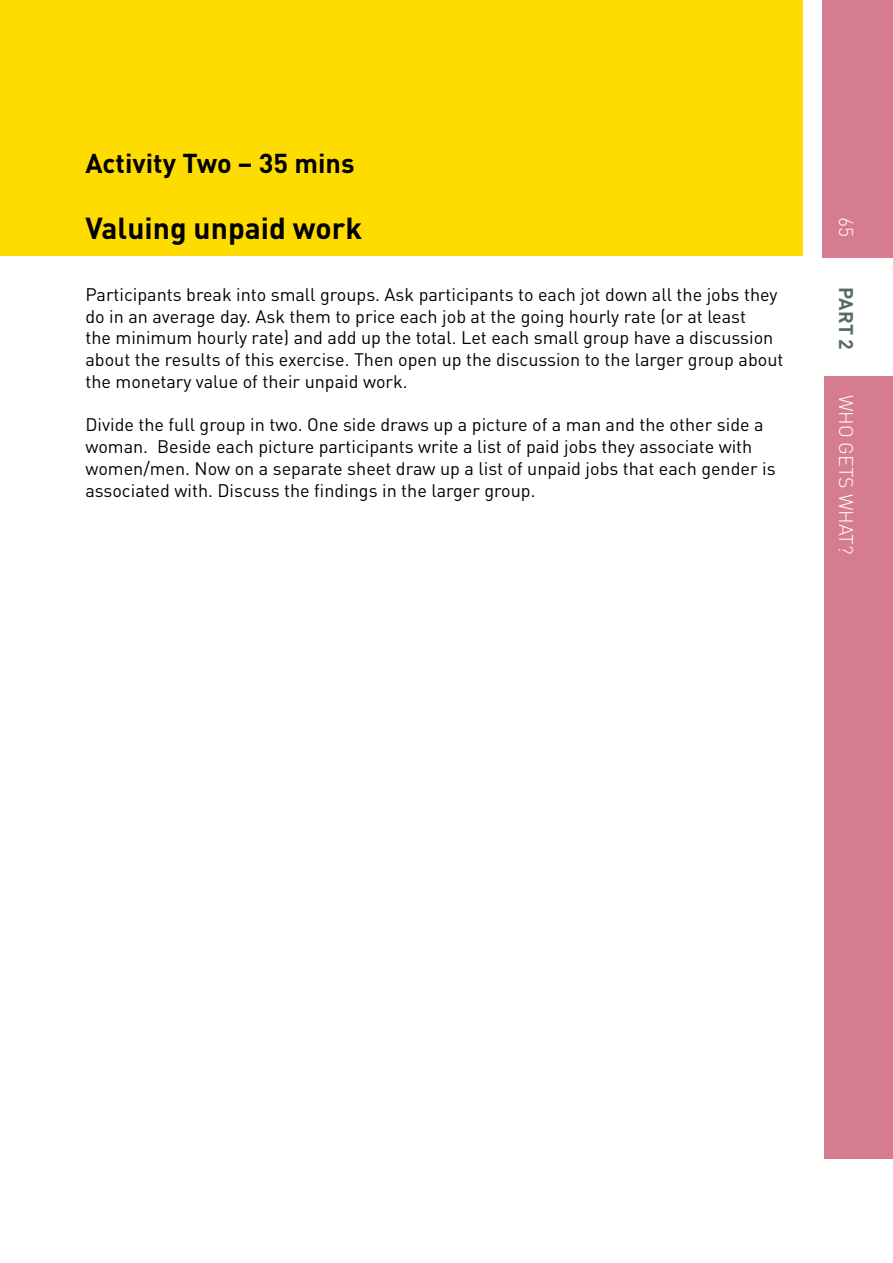
<style>
.page{position:relative;width:893px;height:1263px;background:#fff}
.page>*{position:absolute;margin:0;border:0;box-sizing:border-box;transform-origin:0 0}
.t1{font:700 30px "DIN";color:#000}
.t2{font:700 27px "DIN";color:#000}
.t3{font:300 19.5px "DIN";color:#fff}
.t4{font:700 19.5px "DIN";color:#576a64}
.t5{font:18px/21.8px "DIN";color:#000}
</style>
<div class="page">
<div style="left:822px;top:0;width:71px;height:257px;background:#d57c8e"></div>
<div style="left:824px;top:376px;width:69px;height:783px;background:#d57c8e"></div>
<div style="left:0;top:0;width:802px;height:255px;background:#ffdc00"></div>
<h2 class="t2" style="left:85px;top:145px;width:271px">Activity Two – 35 mins</h2>
<h1 class="t1" style="left:85px;top:208px;width:278px">Valuing unpaid work</h1>
<p class="t5" style="left:85px;top:283px;width:700px">Participants break into small groups. Ask participants to each jot down all the jobs they do in an average day. Ask them to price each job at the going hourly rate (or at least<br>the minimum hourly rate) and add up the total. Let each small group have a discussion about the results of this exercise. Then open up the discussion to the larger group about the monetary value of their unpaid work.</p>
<p class="t5" style="left:85px;top:414px;width:692px">Divide the full group in two. One side draws up a picture of a man and the other side a woman. Beside each picture participants write a list of paid jobs they associate with women/men. Now on a separate sheet draw up a list of unpaid jobs that each gender is associated with. Discuss the findings in the larger group.</p>
<p class="t3" style="left:858px;top:217px;width:19px;rotate:90deg">65</p>
<p class="t4" style="left:859px;top:287px;width:64px;rotate:90deg">PART 2</p>
<p class="t3" style="left:858px;top:395px;width:161px;rotate:90deg">who gets what?</p>
</div>
